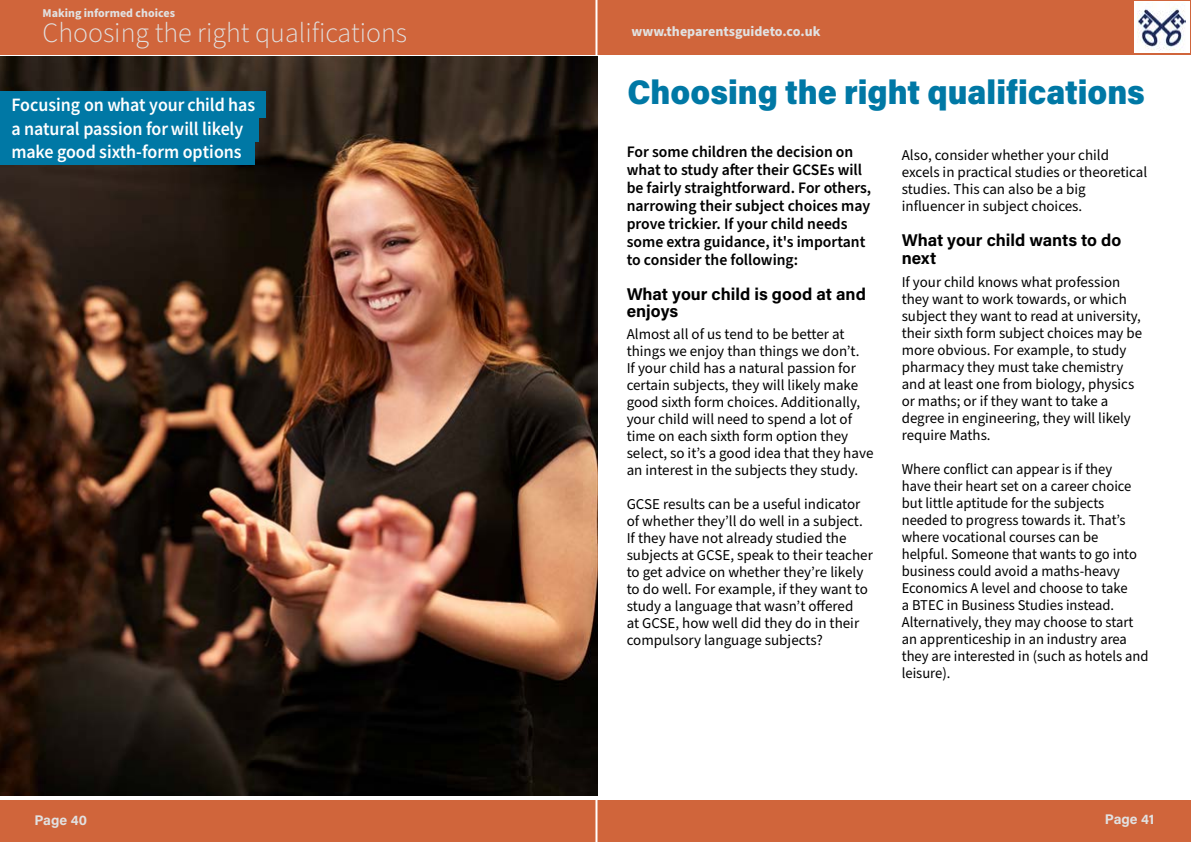
<style>
.page{position:relative;width:1191px;height:842px;background:#fff}
.page>*{position:absolute;margin:0;border:0;box-sizing:border-box;transform-origin:0 0}
.t1{font:900 34px "Acumin Pro";color:#0078a5;scale:.94 1}
.t2{font:300 28px "Source Sans Pro";color:#e1e1e1}
.t3{font:18.9px/22.4px "Source Sans Variable";color:#fff;scale:.95 1}
.t4{font:700 17px/17px "Acumin Pro";color:#000}
.t5{font:600 16px/18px "Source Sans Pro";color:#000}
.t6{font:15px/17px "Source Sans Pro";color:#000}
.t7{font:700 14px "Source Sans Pro";color:#e1e1e1}
.t8{font:700 14px "Acumin Pro";color:#e1e1e1}
.t9{font:700 12px "Source Sans Pro";color:#e1e1e1}
</style>
<div class="page">
<div style="left:0;top:0;width:1191px;height:55px;background:#d0653b"></div>
<div style="left:0;top:800px;width:1191px;height:41px;background:#d0653b"></div>
<hr style="left:595px;top:0;width:2px;height:842px;background:#fff">
<div style="left:1134px;top:1px;width:55px;height:52px;background:#fff"></div>
<img style="left:1137px;top:7px;width:48px;height:44px">
<img style="left:0;top:57px;width:597px;height:739px">
<div style="left:0;top:91px;width:266px;height:27px;background:#0078a5"></div>
<div style="left:0;top:118px;width:258px;height:24px;background:#0078a5"></div>
<div style="left:0;top:140px;width:254px;height:25px;background:#0078a5"></div>
<p class="t9" style="left:43px;top:4px;width:134px">Making informed choices</p>
<h2 class="t2" style="left:43px;top:14px;width:366px">Choosing the right qualifications</h2>
<p class="t3" style="left:11px;top:94px;width:258px">Focusing on what your child has</p>
<p class="t3" style="left:11px;top:118px;width:246px">a natural passion for will likely make good sixth-form options</p>
<p class="t7" style="left:631px;top:22px;width:190px">www.theparentsguideto.co.uk</p>
<h1 class="t1" style="left:627px;top:68px;width:552px">Choosing the right qualifications</h1>
<p class="t5" style="left:626px;top:143px;width:246px">For some children the decision on what to study after their GCSEs will be fairly straightforward. For others, narrowing their subject choices may prove trickier. If your child needs some extra guidance, it's important to consider the following:</p>
<p class="t4" style="left:626px;top:284px;width:241px">What your child is good at and enjoys</p>
<p class="t6" style="left:626px;top:326px;width:248px">Almost all of us tend to be better at things we enjoy than things we don’t.<br>If your child has a natural passion for certain subjects, they will likely make good sixth form choices. Additionally, your child will need to spend a lot of time on each sixth form option they select, so it’s a good idea that they have an interest in the subjects they study.</p>
<p class="t6" style="left:626px;top:496px;width:248px">GCSE results can be a useful indicator of whether they’ll do well in a subject.<br>If they have not already studied the subjects at GCSE, speak to their teacher to get advice on whether they’re likely to do well. For example, if they want to study a language that wasn’t offered<br>at GCSE, how well did they do in their compulsory language subjects?</p>
<p class="t6" style="left:901px;top:147px;width:247px">Also, consider whether your child excels in practical studies or theoretical studies. This can also be a big influencer in subject choices.</p>
<p class="t4" style="left:901px;top:230px;width:221px;line-height:18px">What your child wants to do next</p>
<p class="t6" style="left:901px;top:274px;width:242px">If your child knows what profession they want to work towards, or which subject they want to read at university, their sixth form subject choices may be more obvious. For example, to study pharmacy they must take chemistry and at least one from biology, physics or maths; or if they want to take a degree in engineering, they will likely require Maths.</p>
<p class="t6" style="left:901px;top:461px;width:248px">Where conflict can appear is if they<br>have their heart set on a career choice but little aptitude for the subjects needed to progress towards it. That’s where vocational courses can be helpful. Someone that wants to go into business could avoid a maths-heavy Economics A level and choose to take<br>a BTEC in Business Studies instead.<br>Alternatively, they may choose to start an apprenticeship in an industry area they are interested in (such as hotels and leisure).</p>
<p class="t8" style="left:35px;top:810px;width:54px">Page 40</p>
<p class="t8" style="left:1105px;top:809px;width:51px">Page 41</p>
</div>
